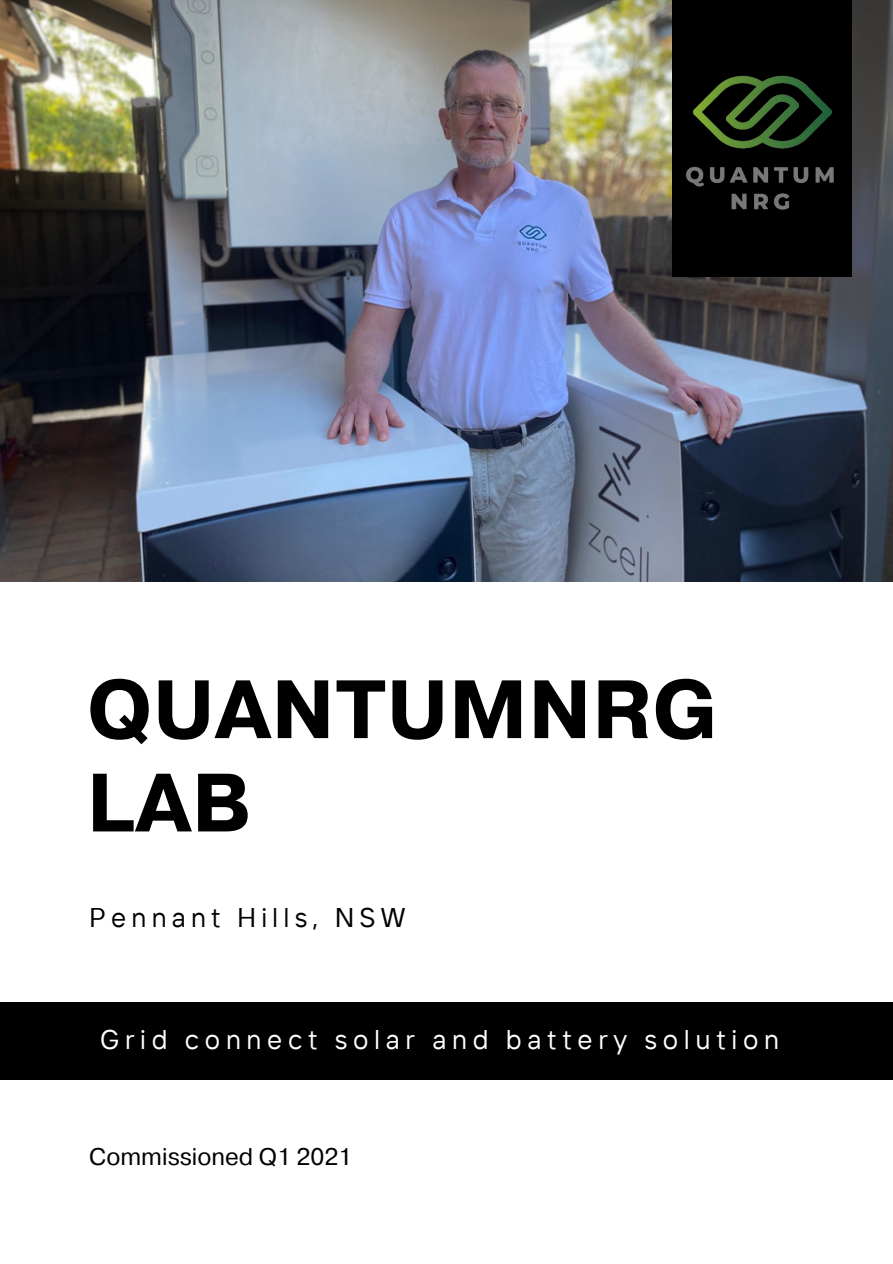
<style>
.page{position:relative;width:893px;height:1264px;background:#fff}
.page>*{position:absolute;margin:0;border:0;box-sizing:border-box;transform-origin:0 0}
.t1{font:700 82.5px/93.3px "Pragmatica";letter-spacing:.01em;color:#000001}
.t2{font:27px "TT Interphases";letter-spacing:.21em;color:#fff}
.t3{font:27px "TT Interphases";letter-spacing:.19em;color:#000001}
.t4{font:24px "Pragmatica";color:#000001}
</style>
<div class="page">
<img style="left:0;top:0;width:892px;height:582px">
<div style="left:672px;top:0;width:180px;height:277px;background:#000001"></div>
<img style="left:646px;top:30px;width:232px;height:231px">
<div style="left:0;top:1001px;width:892px;height:78px;background:#000"></div>
<p class="t1" style="left:87px;top:666px;width:632px">QUANTUMNRG<br>LAB</p>
<p class="t3" style="left:89px;top:899px;width:317px">Pennant Hills, NSW</p>
<p class="t2" style="left:100px;top:1021px;width:680px">Grid connect solar and battery solution</p>
<p class="t4" style="left:89px;top:1140px;width:264px">Commissioned Q1 2021</p>
</div>
